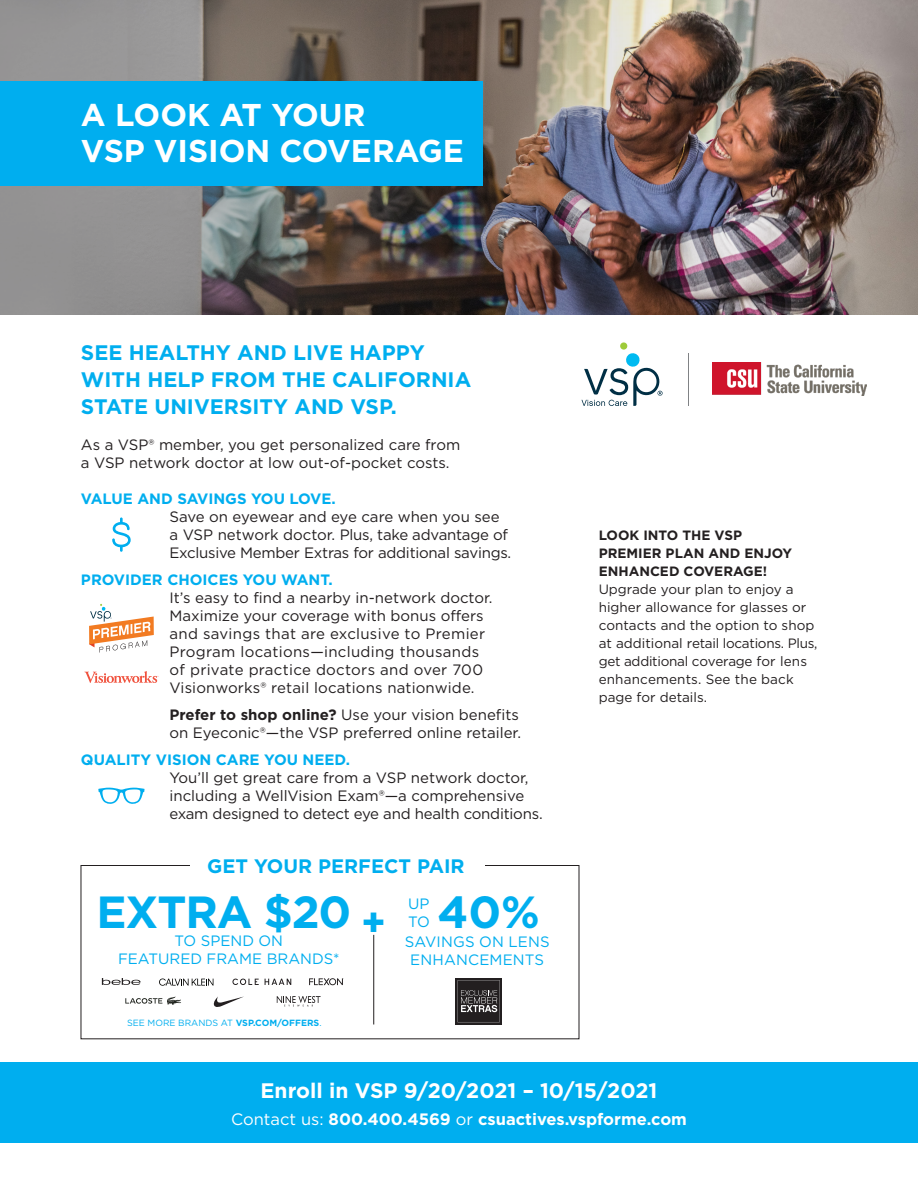
<style>
.page{position:relative;width:918px;height:1188px;background:#fff}
.page>*{position:absolute;margin:0;border:0;box-sizing:border-box;transform-origin:0 0}
.t1{font:700 45px "Gotham";letter-spacing:-.025em;color:#00aeef}
.t2{font:700 39px "Gotham";color:#00aeef}
.t3{font:700 31.5px/36px "Gotham";color:#fff}
.t4{font:700 21px/27px "Gotham";color:#00aeef}
.t5{font:700 21px "Gotham";color:#fff}
.t6{font:700 19.5px "Gotham";color:#00aeef}
.t7{font:700 16.5px "Gotham";color:#fff}
.t8{font:15px/18px "Gotham";color:#231f20}
.t9{font:700 15px "Gotham";color:#00aeef}
.t10{font:15px/18px "Gotham";color:#00aeef;text-align:center}
.t11{font:13.5px/18px "Gotham";color:#231f20}
.t12{font:700 13.5px/18px "Gotham";color:#231f20}
.t13{font:9px "Gotham";color:#00aeef}
.s1{font-weight:700}
.s2{font-weight:400}
</style>
<div class="page">
<div style="left:0;top:1062px;width:918px;height:81px;background:#00aeef"></div>
<img style="left:717px;top:0;width:201px;height:314px">
<img style="left:0;top:0;width:717px;height:315px">
<svg style="left:620px;top:342px;width:8px;height:8px"></svg>
<svg style="left:582px;top:353px;width:81px;height:53px"></svg>
<hr style="left:688px;top:353px;width:1px;height:53px;background:#808285">
<img style="left:713px;top:363px;width:153px;height:33px">
<svg style="left:112px;top:517px;width:19px;height:35px"></svg>
<svg style="left:98px;top:788px;width:47px;height:16px"></svg>
<svg style="left:125px;top:996px;width:56px;height:9px"></svg>
<svg style="left:277px;top:996px;width:44px;height:11px"></svg>
<svg style="left:232px;top:979px;width:59px;height:6px"></svg>
<svg style="left:309px;top:978px;width:35px;height:7px"></svg>
<svg style="left:102px;top:978px;width:39px;height:7px"></svg>
<svg style="left:159px;top:979px;width:54px;height:7px"></svg>
<svg style="left:214px;top:996px;width:30px;height:11px"></svg>
<div style="left:455px;top:978px;width:47px;height:47px;background:linear-gradient(to right,#595657,#565354)"></div>
<svg style="left:458px;top:980px;width:42px;height:42px;background:#413e3f"></svg>
<hr style="left:373px;top:935px;width:1px;height:90px;background:#231f20">
<svg style="left:84px;top:671px;width:75px;height:12px"></svg>
<div style="left:0;top:81px;width:482px;height:104px;background:#00aeef"></div>
<svg style="left:89px;top:604px;width:65px;height:49px"></svg>
<h1 class="t3" style="left:81px;top:97px;width:385px">A LOOK AT YOUR<br>VSP VISION COVERAGE</h1>
<h2 class="t4" style="left:81px;top:339px;width:392px">SEE HEALTHY AND LIVE HAPPY<br>WITH HELP FROM THE CALIFORNIA<br>STATE UNIVERSITY AND VSP.</h2>
<p class="t8" style="left:81px;top:435px;width:381px">As a VSP® member, you get personalized care from a VSP network doctor at low out-of-pocket costs.</p>
<h3 class="t9" style="left:81px;top:489px;width:256px">VALUE AND SAVINGS YOU LOVE.</h3>
<p class="t8" style="left:169px;top:507px;width:343px">Save on eyewear and eye care when you see a VSP network doctor. Plus, take advantage of<br>Exclusive Member Extras for additional savings.</p>
<h3 class="t9" style="left:81px;top:570px;width:253px">PROVIDER CHOICES YOU WANT.</h3>
<p class="t8" style="left:169px;top:588px;width:325px">It’s easy to find a nearby in-network doctor.<br>Maximize your coverage with bonus offers and savings that are exclusive to Premier Program locations—including thousands of private practice doctors and over 700<br>Visionworks® retail locations nationwide.</p>
<p class="t8" style="left:169px;top:705px;width:353px"><span class="s1">Prefer to shop online?</span> Use your vision benefits on Eyeconic®—the VSP preferred online retailer.</p>
<h3 class="t9" style="left:81px;top:750px;width:271px">QUALITY VISION CARE YOU NEED.</h3>
<p class="t8" style="left:169px;top:768px;width:375px">You’ll get great care from a VSP network doctor, including a WellVision Exam®—a comprehensive exam designed to detect eye and health conditions.</p>
<h3 class="t6" style="left:207px;top:853px;width:259px">GET YOUR PERFECT PAIR</h3>
<p class="t1" style="left:97px;top:882px;width:256px">EXTRA $20</p>
<p class="t10" style="left:118px;top:931px;width:223px">TO SPEND ON<br>FEATURED FRAME BRANDS*</p>
<p class="t1" style="left:437px;top:882px;width:104px">40%</p>
<p class="t10" style="left:410px;top:950px;width:135px">ENHANCEMENTS</p>
<p class="t10" style="left:408px;top:894px;width:23px">UP</p>
<p class="t2" style="left:361px;top:896px;width:26px">+</p>
<p class="t10" style="left:408px;top:912px;width:23px">TO</p>
<p class="t10" style="left:405px;top:932px;width:146px">SAVINGS ON LENS</p>
<p class="t13" style="left:127px;top:1017px;width:196px">SEE MORE BRANDS AT <span class="s1">VSP.COM/OFFERS</span>.</p>
<h3 class="t12" style="left:599px;top:526px;width:195px">LOOK INTO THE VSP<br>PREMIER PLAN AND ENJOY<br>ENHANCED COVERAGE!</h3>
<p class="t11" style="left:599px;top:580px;width:220px">Upgrade your plan to enjoy a higher allowance for glasses or contacts and the option to shop at additional retail locations. Plus, get additional coverage for lens enhancements. See the back page for details.</p>
<p class="t5" style="left:261px;top:1077px;width:398px">Enroll in VSP 9/20/2021 – 10/15/2021</p>
<p class="t7" style="left:231px;top:1108px;width:457px"><span class="s2">Contact us:</span> 800.400.4569 <span class="s2">or</span> csuactives.vspforme.com</p>
</div>
